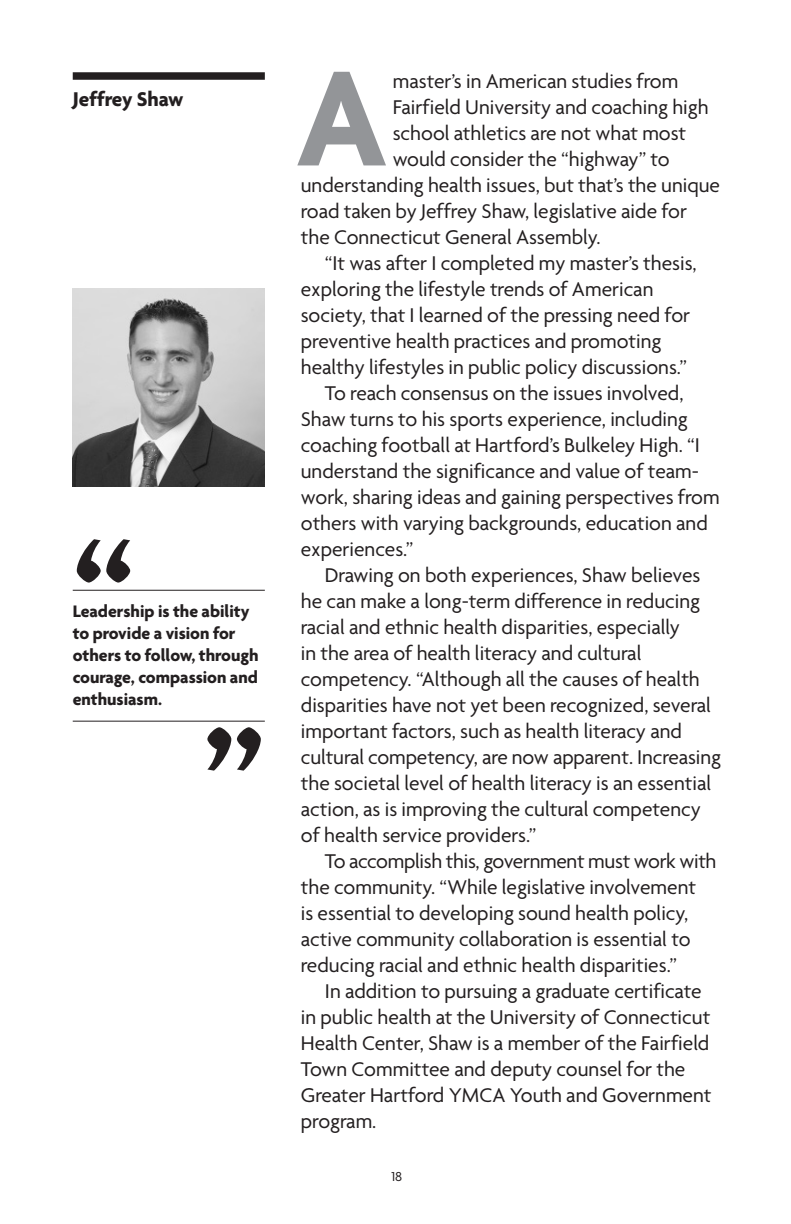
<style>
.page{position:relative;width:791px;height:1224px;background:#fff}
.page>*{position:absolute;margin:0;border:0;box-sizing:border-box;transform-origin:0 0}
.t1{font:700 145.6px "Agenda";color:#939598}
.t2{font:700 144px "Agenda";color:#231f20}
.t3{font:21.6px "Agenda";color:#231f20}
.t4{font:700 21.6px "Agenda";color:#231f20}
.t5{font:700 18px/22px "Agenda";color:#231f20}
.t6{font:14px "Agenda";color:#231f20}
</style>
<div class="page">
<svg style="left:72px;top:72px;width:193px;height:650px"></svg>
<p class="t4" style="left:73px;top:90px;width:112px">Jeffrey Shaw</p>
<h2 class="t2" style="left:73px;top:529px;width:63px">“</h2>
<p class="t5" style="left:73px;top:601px;width:187px">Leadership is the ability to provide a vision for others to follow, through courage, compassion and enthusiasm.</p>
<h2 class="t2" style="left:203px;top:718px;width:63px">”</h2>
<h1 class="t1" style="left:296px;top:61px;width:93px">A</h1>
<p class="t3" style="left:393px;top:72px;width:287px">master’s in American studies from</p>
<p class="t3" style="left:393px;top:98px;width:317px">Fairfield University and coaching high</p>
<p class="t3" style="left:393px;top:124px;width:295px">school athletics are not what most</p>
<p class="t3" style="left:393px;top:150px;width:278px">would consider the “highway” to</p>
<p class="t3" style="left:301px;top:176px;width:420px">understanding health issues, but that’s the unique</p>
<p class="t3" style="left:301px;top:202px;width:387px">road taken by Jeffrey Shaw, legislative aide for</p>
<p class="t3" style="left:301px;top:228px;width:301px">the Connecticut General Assembly.</p>
<p class="t3" style="left:325px;top:254px;width:373px">“It was after I completed my master’s thesis,</p>
<p class="t3" style="left:301px;top:280px;width:354px">exploring the lifestyle trends of American</p>
<p class="t3" style="left:301px;top:306px;width:391px">society, that I learned of the pressing need for</p>
<p class="t3" style="left:301px;top:332px;width:362px">preventive health practices and promoting</p>
<p class="t3" style="left:301px;top:358px;width:388px">healthy lifestyles in public policy discussions.”</p>
<p class="t3" style="left:325px;top:384px;width:360px">To reach consensus on the issues involved,</p>
<p class="t3" style="left:301px;top:410px;width:388px">Shaw turns to his sports experience, including</p>
<p class="t3" style="left:301px;top:436px;width:400px">coaching football at Hartford’s Bulkeley High. “I</p>
<p class="t3" style="left:301px;top:462px;width:399px">understand the significance and value of team-</p>
<p class="t3" style="left:301px;top:488px;width:420px">work, sharing ideas and gaining perspectives from</p>
<p class="t3" style="left:301px;top:514px;width:408px">others with varying backgrounds, education and</p>
<p class="t3" style="left:301px;top:540px;width:114px">experiences.”</p>
<p class="t3" style="left:325px;top:566px;width:377px">Drawing on both experiences, Shaw believes</p>
<p class="t3" style="left:301px;top:592px;width:401px">he can make a long-term difference in reducing</p>
<p class="t3" style="left:301px;top:618px;width:380px">racial and ethnic health disparities, especially</p>
<p class="t3" style="left:301px;top:644px;width:342px">in the area of health literacy and cultural</p>
<p class="t3" style="left:301px;top:670px;width:400px">competency. “Although all the causes of health</p>
<p class="t3" style="left:301px;top:696px;width:411px">disparities have not yet been recognized, several</p>
<p class="t3" style="left:301px;top:722px;width:383px">important factors, such as health literacy and</p>
<p class="t3" style="left:301px;top:748px;width:421px">cultural competency, are now apparent. Increasing</p>
<p class="t3" style="left:301px;top:774px;width:412px">the societal level of health literacy is an essential</p>
<p class="t3" style="left:301px;top:800px;width:401px">action, as is improving the cultural competency</p>
<p class="t3" style="left:301px;top:826px;width:237px">of health service providers.”</p>
<p class="t3" style="left:325px;top:852px;width:393px">To accomplish this, government must work with</p>
<p class="t3" style="left:301px;top:878px;width:397px">the community. “While legislative involvement</p>
<p class="t3" style="left:301px;top:904px;width:389px">is essential to developing sound health policy,</p>
<p class="t3" style="left:301px;top:930px;width:391px">active community collaboration is essential to</p>
<p class="t3" style="left:301px;top:956px;width:377px">reducing racial and ethnic health disparities.”</p>
<p class="t3" style="left:325px;top:982px;width:378px">In addition to pursuing a graduate certificate</p>
<p class="t3" style="left:301px;top:1008px;width:411px">in public health at the University of Connecticut</p>
<p class="t3" style="left:301px;top:1034px;width:410px">Health Center, Shaw is a member of the Fairfield</p>
<p class="t3" style="left:301px;top:1060px;width:386px">Town Committee and deputy counsel for the</p>
<p class="t3" style="left:301px;top:1086px;width:412px">Greater Hartford YMCA Youth and Government</p>
<p class="t3" style="left:301px;top:1112px;width:77px">program.</p>
<p class="t6" style="left:391px;top:1170px;width:12px">18</p>
</div>
